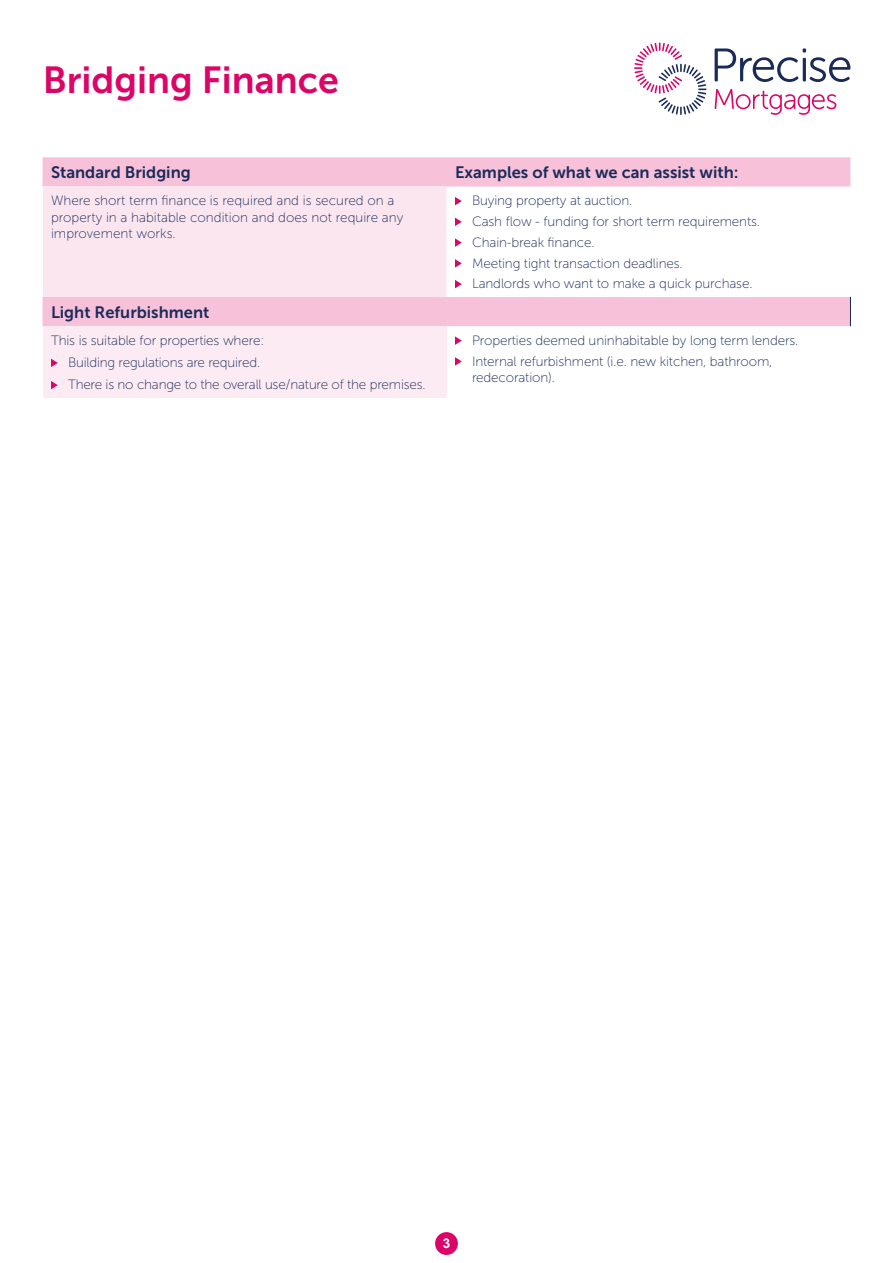
<style>
.page{position:relative;width:893px;height:1263px;background:#fff}
.page>*{position:absolute;margin:0;border:0;box-sizing:border-box;transform-origin:0 0}
.t1{font:37.5px "Museo Sans 700";color:#db0568}
.t2{font:16.5px "Museo Sans 700";color:#1b2b59}
.indent{font:13.5px/16.2px "Museo Sans 100";letter-spacing:-.01em;color:#1b2b59}
.t3{font:700 13.5px "Arial";color:#fff}
</style>
<div class="page">
<div style="left:435px;top:1232px;width:23px;height:23px;background:#db0468;border-radius:50%"></div>
<svg style="left:715px;top:48px;width:135px;height:34px"></svg>
<svg style="left:715px;top:89px;width:121px;height:26px"></svg>
<svg style="left:634px;top:43px;width:72px;height:72px"></svg>
<div style="left:43px;top:157px;width:807px;height:169px;background:#f6c1d9"></div>
<div style="left:43px;top:187px;width:403px;height:110px;background:#fbe6f0"></div>
<svg style="left:446px;top:187px;width:404px;height:211px"></svg>
<div style="left:43px;top:326px;width:403px;height:72px;background:#fcebf3"></div>
<svg style="left:850px;top:297px;width:1px;height:29px"></svg>
<svg style="left:455px;top:197px;width:7px;height:8px"></svg>
<svg style="left:455px;top:218px;width:7px;height:8px"></svg>
<svg style="left:455px;top:238px;width:7px;height:9px"></svg>
<svg style="left:455px;top:259px;width:7px;height:9px"></svg>
<svg style="left:455px;top:280px;width:7px;height:8px"></svg>
<svg style="left:51px;top:359px;width:7px;height:8px"></svg>
<svg style="left:51px;top:381px;width:7px;height:8px"></svg>
<svg style="left:455px;top:336px;width:7px;height:9px"></svg>
<svg style="left:455px;top:357px;width:7px;height:9px"></svg>
<p class="t1" style="left:43px;top:59px;width:298px">Bridging Finance</p>
<p class="t2" style="left:51px;top:163px;width:141px">Standard Bridging</p>
<p class="t2" style="left:455px;top:163px;width:285px">Examples of what we can assist with:</p>
<p class="indent" style="left:51px;top:193px;width:354px">Where short term finance is required and is secured on a property in a habitable condition and does not require any improvement works.</p>
<p class="indent" style="left:472px;top:193px;width:162px">Buying property at auction.</p>
<p class="indent" style="left:472px;top:214px;width:290px">Cash flow - funding for short term requirements.</p>
<p class="indent" style="left:472px;top:234px;width:124px">Chain-break finance.</p>
<p class="indent" style="left:472px;top:255px;width:212px">Meeting tight transaction deadlines.</p>
<p class="indent" style="left:472px;top:276px;width:282px">Landlords who want to make a quick purchase.</p>
<p class="t2" style="left:51px;top:303px;width:160px">Light Refurbishment</p>
<p class="indent" style="left:51px;top:332px;width:215px">This is suitable for properties where:</p>
<p class="indent" style="left:68px;top:355px;width:194px">Building regulations are required.</p>
<p class="indent" style="left:68px;top:377px;width:359px">There is no change to the overall use/nature of the premises.</p>
<p class="indent" style="left:472px;top:332px;width:328px">Properties deemed uninhabitable by long term lenders.</p>
<p class="indent" style="left:472px;top:353px;width:302px">Internal refurbishment (i.e. new kitchen, bathroom, redecoration).</p>
<p class="t3" style="left:443px;top:1234px;width:9px">3</p>
</div>
